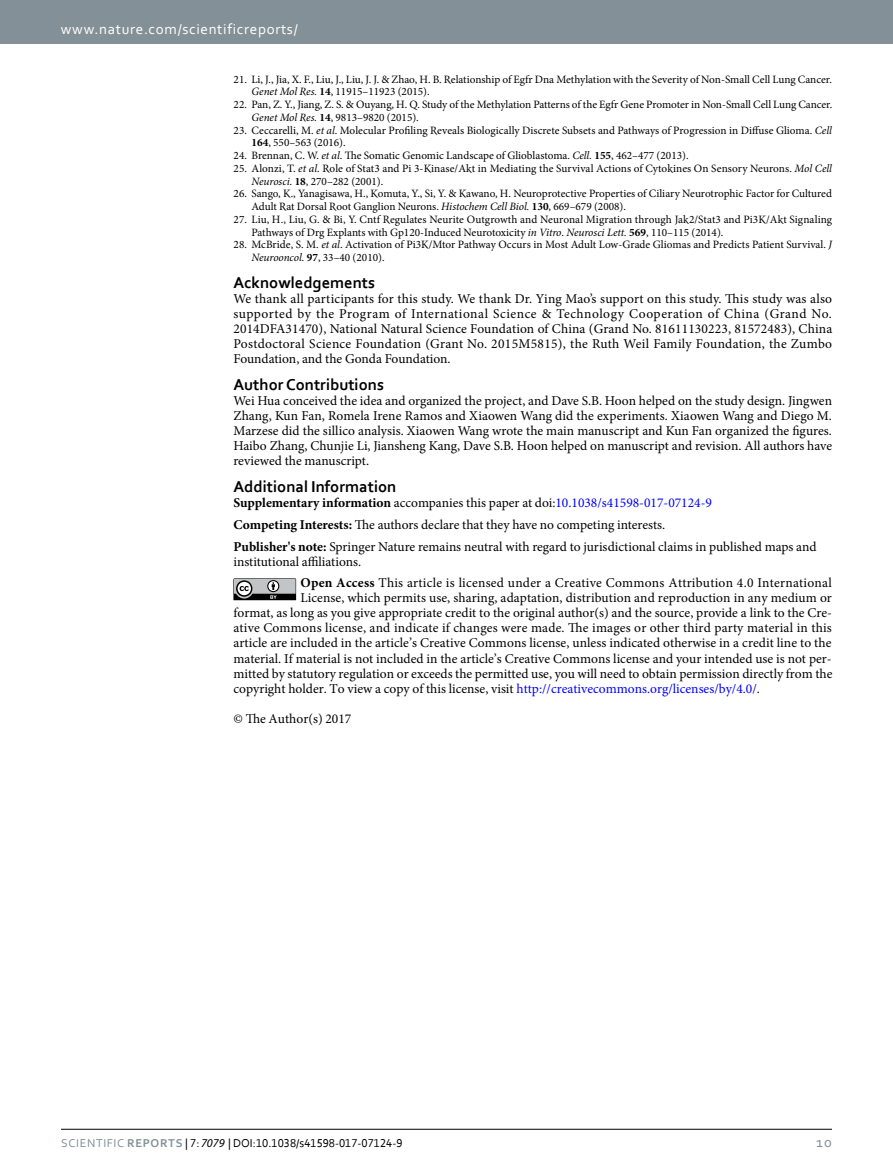
<style>
.page{position:relative;width:893px;height:1174px;background:#fff}
.page>*{position:absolute;margin:0;border:0;box-sizing:border-box;transform-origin:0 0}
.t1{font:700 16.5px "Corbel";color:#000}
.t2{font:15px "Corbel 2";letter-spacing:.045em;color:#fff}
.t3{font:15px "Corbel 2";color:#839097}
.t4{font:13.5px/15px "Minion Pro";color:#000;text-align:justify}
.t5{font:13.5px/21.8px "Minion Pro";letter-spacing:.02em;color:#000}
.t6{font:12px "Corbel";color:#000}
.t7{font:11.25px/12.8px "Minion Pro";color:#000}
.s1{font-style:italic}
.s2{font-weight:700}
.s3{color:#00f}
.s4{font-family:"Corbel 2";color:#839097}
.s5{font-family:"Corbel Bold 2";color:#839097}
.s6{font-family:"Myriad Pro";font-style:italic}
</style>
<div class="page">
<div style="left:0;top:0;width:893px;height:43px;background:#839097"></div>
<hr style="left:61px;top:1129px;width:771px;height:1px;background:#000">
<svg style="left:233px;top:578px;width:63px;height:22px"></svg>
<p class="t2" style="left:61px;top:19px;width:238px">www.nature.com/scientificreports/</p>
<p class="t7" style="left:251px;top:73px;width:582px;text-indent:-18px">21. Li, J., Jia, X. F., Liu, J., Liu, J. J. &amp; Zhao, H. B. Relationship of Egfr Dna Methylation with the Severity of Non-Small Cell Lung Cancer.<br><span class="s1">Genet Mol Res.</span> <span class="s2">14</span>, 11915–11923 (2015).</p>
<p class="t7" style="left:251px;top:98px;width:582px;text-indent:-18px">22. Pan, Z. Y., Jiang, Z. S. &amp; Ouyang, H. Q. Study of the Methylation Patterns of the Egfr Gene Promoter in Non-Small Cell Lung Cancer.<br><span class="s1">Genet Mol Res.</span> <span class="s2">14</span>, 9813–9820 (2015).</p>
<p class="t7" style="left:251px;top:124px;width:582px;text-indent:-18px">23. Ceccarelli, M. <span class="s1">et al</span>. Molecular Profiling Reveals Biologically Discrete Subsets and Pathways of Progression in Diffuse Glioma. <span class="s1">Cell<br></span><span class="s2">164</span>, 550–563 (2016).</p>
<p class="t7" style="left:234px;top:149px;width:456px">24. Brennan, C. W. <span class="s1">et al</span>. The Somatic Genomic Landscape of Glioblastoma. <span class="s1">Cell.</span> <span class="s2">155</span>, 462–477 (2013).</p>
<p class="t7" style="left:251px;top:162px;width:582px;text-indent:-18px">25. Alonzi, T. <span class="s1">et al</span>. Role of Stat3 and Pi 3-Kinase/Akt in Mediating the Survival Actions of Cytokines On Sensory Neurons. <span class="s1">Mol Cell<br>Neurosci.</span> <span class="s2">18</span>, 270–282 (2001).</p>
<p class="t7" style="left:251px;top:187px;width:582px;text-indent:-18px">26. Sango, K., Yanagisawa, H., Komuta, Y., Si, Y. &amp; Kawano, H. Neuroprotective Properties of Ciliary Neurotrophic Factor for Cultured<br>Adult Rat Dorsal Root Ganglion Neurons. <span class="s1">Histochem Cell Biol.</span> <span class="s2">130</span>, 669–679 (2008).</p>
<p class="t7" style="left:251px;top:213px;width:582px;text-indent:-18px">27. Liu, H., Liu, G. &amp; Bi, Y. Cntf Regulates Neurite Outgrowth and Neuronal Migration through Jak2/Stat3 and Pi3K/Akt Signaling<br>Pathways of Drg Explants with Gp120-Induced Neurotoxicity <span class="s1">in Vitro</span>. <span class="s1">Neurosci Lett.</span> <span class="s2">569</span>, 110–115 (2014).</p>
<p class="t7" style="left:251px;top:238px;width:582px;text-indent:-18px">28. McBride, S. M. <span class="s1">et al</span>. Activation of Pi3K/Mtor Pathway Occurs in Most Adult Low-Grade Gliomas and Predicts Patient Survival. <span class="s1">J<br>Neurooncol.</span> <span class="s2">97</span>, 33–40 (2010).</p>
<p class="t1" style="left:233px;top:272px;width:143px">Acknowledgements</p>
<p class="t4" style="left:233px;top:291px;width:600px">We thank all participants for this study. We thank Dr. Ying Mao’s support on this study. This study was also supported by the Program of International Science &amp; Technology Cooperation of China (Grand No.<br>2014DFA31470), National Natural Science Foundation of China (Grand No. 81611130223, 81572483), China Postdoctoral Science Foundation (Grant No. 2015M5815), the Ruth Weil Family Foundation, the Zumbo Foundation, and the Gonda Foundation.</p>
<p class="t1" style="left:233px;top:374px;width:152px">Author Contributions</p>
<p class="t4" style="left:233px;top:393px;width:600px">Wei Hua conceived the idea and organized the project, and Dave S.B. Hoon helped on the study design. Jingwen Zhang, Kun Fan, Romela Irene Ramos and Xiaowen Wang did the experiments. Xiaowen Wang and Diego M.<br>Marzese did the sillico analysis. Xiaowen Wang wrote the main manuscript and Kun Fan organized the figures.<br>Haibo Zhang, Chunjie Li, Jiansheng Kang, Dave S.B. Hoon helped on manuscript and revision. All authors have reviewed the manuscript.</p>
<p class="t1" style="left:233px;top:476px;width:164px">Additional Information</p>
<p class="t4" style="left:233px;top:492px;width:584px;line-height:21.8px;text-align:left"><span class="s2">Supplementary information</span> accompanies this paper at doi:<span class="s3">10.1038/s41598-017-07124-9<br></span><span class="s2">Competing Interests:</span> The authors declare that they have no competing interests.<br><span class="s2">Publisher's note:</span> Springer Nature remains neutral with regard to jurisdictional claims in published maps and</p>
<p class="t5" style="left:301px;top:550px;width:533px;text-indent:-67px">institutional affiliations.<br><span class="s2">Open Access</span> This article is licensed under a Creative Commons Attribution 4.0 International</p>
<p class="t4" style="left:233px;top:591px;width:601px;text-indent:67px">License, which permits use, sharing, adaptation, distribution and reproduction in any medium or format, as long as you give appropriate credit to the original author(s) and the source, provide a link to the Cre&shy;ative Commons license, and indicate if changes were made. The images or other third party material in this article are included in the article’s Creative Commons license, unless indicated otherwise in a credit line to the material. If material is not included in the article’s Creative Commons license and your intended use is not per&shy;mitted by statutory regulation or exceeds the permitted use, you will need to obtain permission directly from the copyright holder. To view a copy of this license, visit <span class="s3">http://creativecommons.org/licenses/by/4.0/</span>.</p>
<p class="t4" style="left:233px;top:710px;width:119px">© The Author(s) 2017</p>
<p class="t6" style="left:61px;top:1135px;width:343px"><span class="s4">SCIeNTIFIC</span> <span class="s5">REPORTS</span> | 7: <span class="s6">7079</span> | DOI:10.1038/s41598-017-07124-9</p>
<p class="t3" style="left:816px;top:1132px;width:17px">10</p>
</div>
